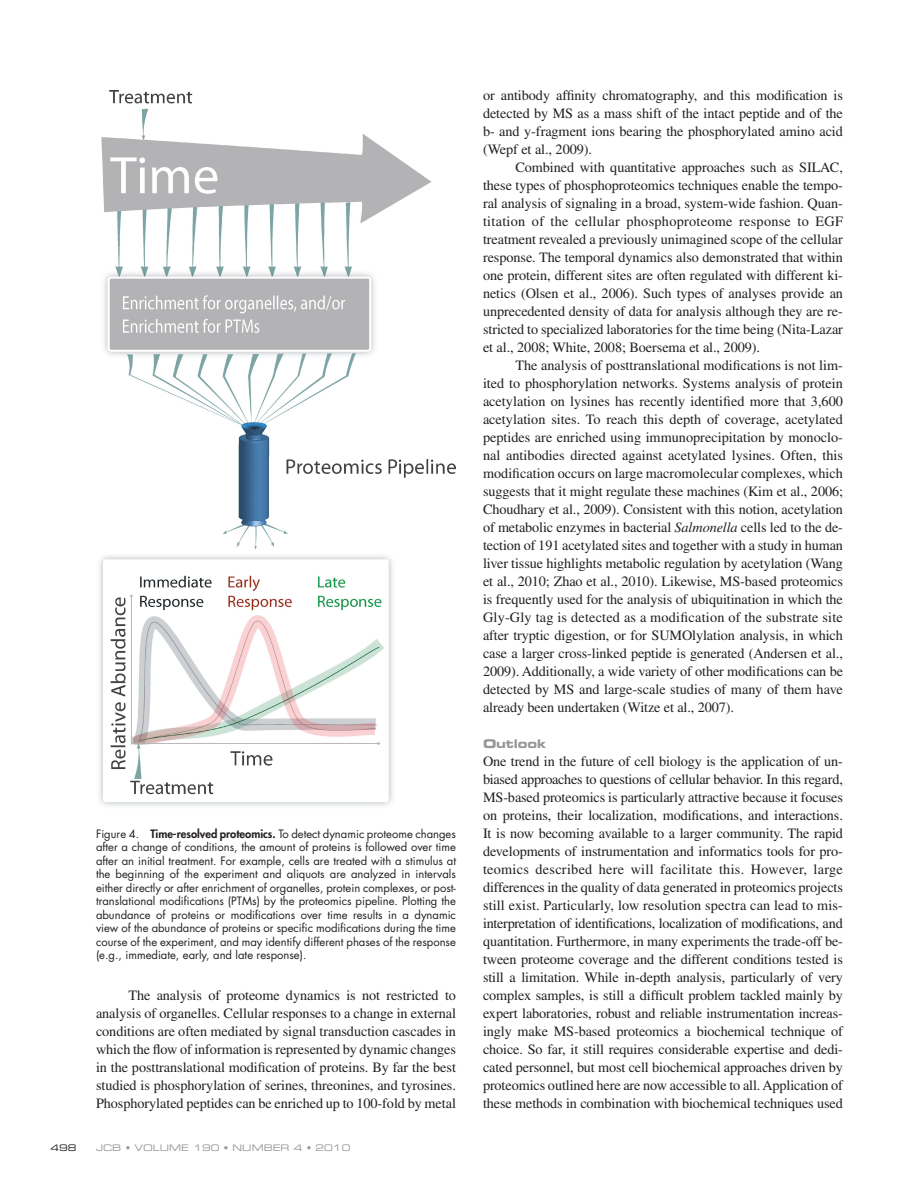
<style>
.page{position:relative;width:918px;height:1188px;background:#fff}
.page>*{position:absolute;margin:0;border:0;box-sizing:border-box;transform-origin:0 0}
.t1{font:14.25px/18px "Times LT Std";letter-spacing:-.005em;color:#231f20;text-align:justify}
.t2{font:12px "Eurostile LT Std Bold Ex 2";letter-spacing:-.01em;color:#949698}
.t3{font:11.25px/13.5px "Futura Std";color:#231f20;text-align:justify}
.t4{font:9px "Eurostile LT Std Ex 2";color:#949698}
.t5{font:9px "Eurostile LT Std Ex 2";color:#231f20}
.s1{font-weight:800}
.s2{font-style:italic}
</style>
<div class="page">
<img style="left:99px;top:90px;width:357px;height:716px">
<p class="t3" style="left:96px;top:827px;width:362px">Figure 4. <span class="s1">Time-resolved proteomics.</span> To detect dynamic proteome changes after a change of conditions, the amount of proteins is followed over time after an initial treatment. For example, cells are treated with a stimulus at the beginning of the experiment and aliquots are analyzed in intervals either directly or after enrichment of organelles, protein complexes, or post&shy;translational modifications (PTMs) by the proteomics pipeline. Plotting the abundance of proteins or modifications over time results in a dynamic view of the abundance of proteins or specific modifications during the time course of the experiment, and may identify different phases of the response (e.g., immediate, early, and late response).</p>
<p class="t1" style="left:96px;top:986px;width:362px;text-indent:32px">The analysis of proteome dynamics is not restricted to analysis of organelles. Cellular responses to a change in external conditions are often mediated by signal transduction cascades in which the flow of information is represented by dynamic changes in the posttranslational modification of proteins. By far the best studied is phosphorylation of serines, threonines, and tyrosines.<br>Phosphorylated peptides can be enriched up to 100-fold by metal</p>
<p class="t5" style="left:50px;top:1142px;width:28px">498</p>
<p class="t4" style="left:96px;top:1142px;width:256px">JCB • VOLUME 190 • NUMBER 4 • 2010</p>
<p class="t1" style="left:483px;top:86px;width:361px">or antibody affinity chromatography, and this modification is detected by MS as a mass shift of the intact peptide and of the b- and y-fragment ions bearing the phosphorylated amino acid (Wepf et al., 2009).</p>
<p class="t1" style="left:483px;top:158px;width:362px;text-indent:32px">Combined with quantitative approaches such as SILAC, these types of phosphoproteomics techniques enable the tempo&shy;ral analysis of signaling in a broad, system-wide fashion. Quan&shy;titation of the cellular phosphoproteome response to EGF treatment revealed a previously unimagined scope of the cellular response. The temporal dynamics also demonstrated that within one protein, different sites are often regulated with different ki&shy;netics (Olsen et al., 2006). Such types of analyses provide an unprecedented density of data for analysis although they are re&shy;stricted to specialized laboratories for the time being (Nita-Lazar et al., 2008; White, 2008; Boersema et al., 2009).</p>
<p class="t1" style="left:483px;top:356px;width:362px;text-indent:32px">The analysis of posttranslational modifications is not lim&shy;ited to phosphorylation networks. Systems analysis of protein acetylation on lysines has recently identified more that 3,600 acetylation sites. To reach this depth of coverage, acetylated peptides are enriched using immunoprecipitation by monoclo&shy;nal antibodies directed against acetylated lysines. Often, this modification occurs on large macromolecular complexes, which suggests that it might regulate these machines (Kim et al., 2006; Choudhary et al., 2009). Consistent with this notion, acetylation of metabolic enzymes in bacterial <span class="s2">Salmonella</span> cells led to the de&shy;tection of 191 acetylated sites and together with a study in human liver tissue highlights metabolic regulation by acetylation (Wang et al., 2010; Zhao et al., 2010). Likewise, MS-based proteomics is frequently used for the analysis of ubiquitination in which the Gly-Gly tag is detected as a modification of the substrate site after tryptic digestion, or for SUMOlylation analysis, in which case a larger cross-linked peptide is generated (Andersen et al., 2009). Additionally, a wide variety of other modifications can be detected by MS and large-scale studies of many of them have already been undertaken (Witze et al., 2007).</p>
<p class="t2" style="left:483px;top:735px;width:65px">Outlook</p>
<p class="t1" style="left:483px;top:752px;width:362px">One trend in the future of cell biology is the application of un&shy;biased approaches to questions of cellular behavior. In this regard, MS-based proteomics is particularly attractive because it focuses on proteins, their localization, modifications, and interactions.<br>It is now becoming available to a larger community. The rapid developments of instrumentation and informatics tools for pro&shy;teomics described here will facilitate this. However, large differences in the quality of data generated in proteomics projects still exist. Particularly, low resolution spectra can lead to mis&shy;interpretation of identifications, localization of modifications, and quantitation. Furthermore, in many experiments the trade-off be&shy;tween proteome coverage and the different conditions tested is still a limitation. While in-depth analysis, particularly of very complex samples, is still a difficult problem tackled mainly by expert laboratories, robust and reliable instrumentation increas&shy;ingly make MS-based proteomics a biochemical technique of choice. So far, it still requires considerable expertise and dedi&shy;cated personnel, but most cell biochemical approaches driven by proteomics outlined here are now accessible to all. Application of these methods in combination with biochemical techniques used</p>
</div>
